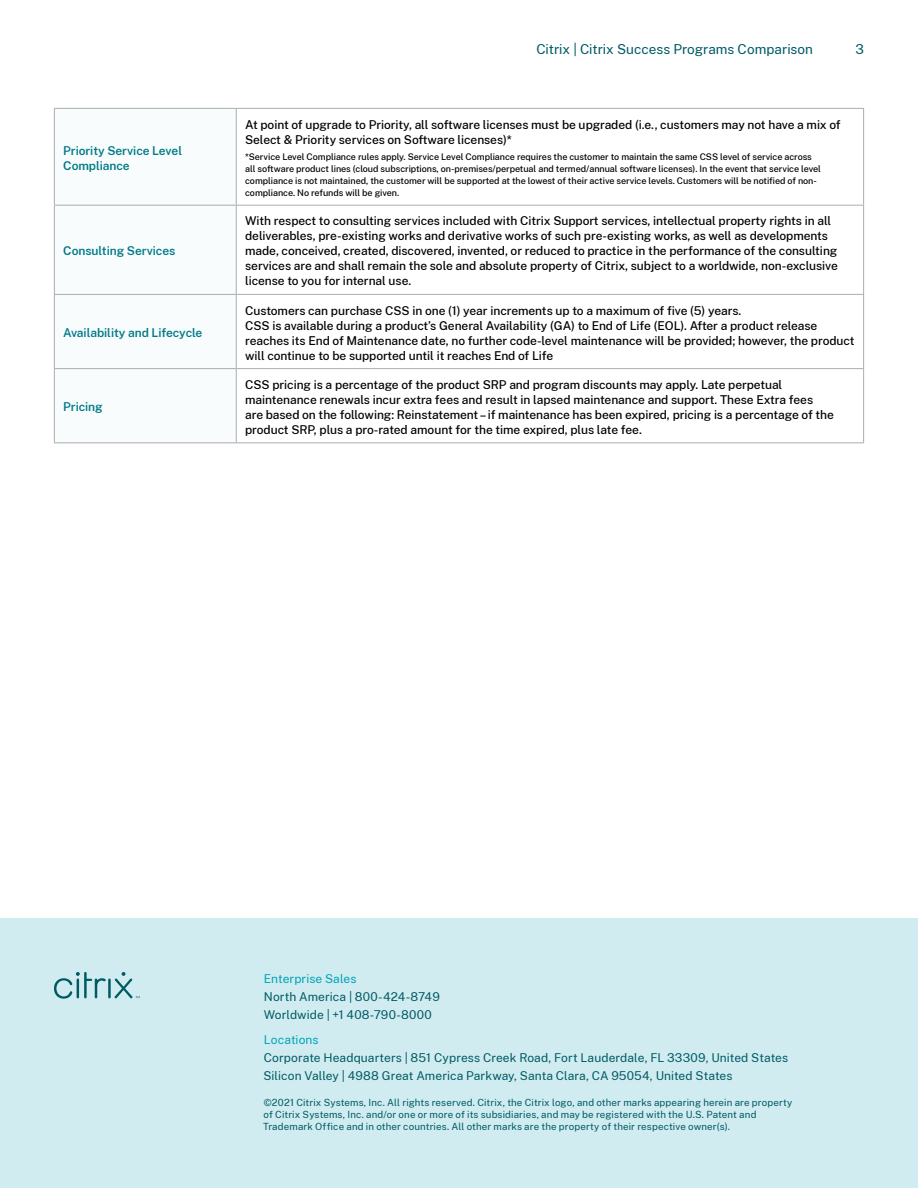
<style>
.page{position:relative;width:918px;height:1188px;background:#fff}
.page>*{position:absolute;margin:0;border:0;box-sizing:border-box;transform-origin:0 0}
.t1{font:13.5px "Public Sans";color:#005a64}
.t2{font:500 12px/15px "Public Sans";letter-spacing:-.005em;color:#000}
.t3{font:12px/18px "Public Sans";letter-spacing:.01em;color:#005a64}
.t4{font:600 12px/15px "Public Sans";letter-spacing:-.005em;color:#007a86}
.t5{font:12px "Public Sans";letter-spacing:.005em;color:#00a4b5}
.t6{font:9.75px/12px "Public Sans";letter-spacing:.015em;color:#005a64}
.t7{font:500 9px/12px "Public Sans";letter-spacing:-.005em;color:#000}
</style>
<div class="page">
<div style="left:0;top:918px;width:918px;height:270px;background:#d0ecf0"></div>
<svg style="left:55px;top:109px;width:181px;height:333px"></svg>
<hr style="left:54px;top:108px;width:182px;height:1px;background:#a9aeae">
<hr style="left:54px;top:109px;width:1px;height:96px;background:#a9aeae">
<hr style="left:236px;top:108px;width:628px;height:1px;background:#a9aeae">
<hr style="left:236px;top:109px;width:1px;height:96px;background:#a9aeae">
<hr style="left:863px;top:109px;width:1px;height:96px;background:#a9aeae">
<hr style="left:54px;top:205px;width:182px;height:1px;background:#a9aeae">
<hr style="left:54px;top:206px;width:1px;height:88px;background:#a9aeae">
<hr style="left:236px;top:205px;width:628px;height:1px;background:#a9aeae">
<hr style="left:236px;top:206px;width:1px;height:88px;background:#a9aeae">
<hr style="left:863px;top:206px;width:1px;height:88px;background:#a9aeae">
<hr style="left:54px;top:294px;width:182px;height:1px;background:#a9aeae">
<hr style="left:54px;top:295px;width:1px;height:73px;background:#a9aeae">
<hr style="left:236px;top:294px;width:628px;height:1px;background:#a9aeae">
<hr style="left:236px;top:295px;width:1px;height:73px;background:#a9aeae">
<hr style="left:863px;top:295px;width:1px;height:73px;background:#a9aeae">
<hr style="left:54px;top:368px;width:182px;height:1px;background:#a9aeae">
<hr style="left:54px;top:369px;width:1px;height:73px;background:#a9aeae">
<hr style="left:236px;top:368px;width:628px;height:1px;background:#a9aeae">
<hr style="left:236px;top:369px;width:1px;height:73px;background:#a9aeae">
<hr style="left:863px;top:369px;width:1px;height:73px;background:#a9aeae">
<hr style="left:54px;top:442px;width:182px;height:1px;background:#a9aeae">
<hr style="left:236px;top:442px;width:628px;height:1px;background:#a9aeae">
<hr style="left:108px;top:979px;width:3px;height:19px;background:#005a64">
<svg style="left:54px;top:972px;width:52px;height:27px"></svg>
<svg style="left:115px;top:972px;width:25px;height:26px"></svg>
<p class="t4" style="left:63px;top:142px;width:120px">Priority Service Level<br>Compliance</p>
<p class="t4" style="left:63px;top:243px;width:114px">Consulting Services</p>
<p class="t4" style="left:63px;top:324px;width:141px">Availability and Lifecycle</p>
<p class="t4" style="left:63px;top:399px;width:41px">Pricing</p>
<p class="t1" style="left:536px;top:39px;width:278px">Citrix | Citrix Success Programs Comparison</p>
<p class="t1" style="left:856px;top:39px;width:10px">3</p>
<p class="t2" style="left:245px;top:116px;width:597px">At point of upgrade to Priority, all software licenses must be upgraded (i.e., customers may not have a mix of<br>Select &amp; Priority services on Software licenses)*</p>
<p class="t7" style="left:245px;top:150px;width:577px">*Service Level Compliance rules apply. Service Level Compliance requires the customer to maintain the same CSS level of service across all software product lines (cloud subscriptions, on-premises/perpetual and termed/annual software licenses). In the event that service level compliance is not maintained, the customer will be supported at the lowest of their active service levels. Customers will be notified of non&shy;compliance. No refunds will be given.</p>
<p class="t2" style="left:245px;top:213px;width:594px">With respect to consulting services included with Citrix Support services, intellectual property rights in all deliverables, pre-existing works and derivative works of such pre-existing works, as well as developments made, conceived, created, discovered, invented, or reduced to practice in the performance of the consulting services are and shall remain the sole and absolute property of Citrix, subject to a worldwide, non-exclusive license to you for internal use.</p>
<p class="t2" style="left:245px;top:302px;width:611px">Customers can purchase CSS in one (1) year increments up to a maximum of five (5) years.<br>CSS is available during a product’s General Availability (GA) to End of Life (EOL). After a product release reaches its End of Maintenance date, no further code-level maintenance will be provided; however, the product will continue to be supported until it reaches End of Life</p>
<p class="t2" style="left:245px;top:376px;width:590px">CSS pricing is a percentage of the product SRP and program discounts may apply. Late perpetual maintenance renewals incur extra fees and result in lapsed maintenance and support. These Extra fees are based on the following: Reinstatement – if maintenance has been expired, pricing is a percentage of the product SRP, plus a pro-rated amount for the time expired, plus late fee.</p>
<p class="t5" style="left:264px;top:970px;width:94px">Enterprise Sales</p>
<p class="t3" style="left:264px;top:987px;width:178px">North America | 800-424-8749<br>Worldwide | +1 408-790-8000</p>
<p class="t5" style="left:264px;top:1031px;width:56px">Locations</p>
<p class="t3" style="left:264px;top:1048px;width:526px">Corporate Headquarters | 851 Cypress Creek Road, Fort Lauderdale, FL 33309, United States<br>Silicon Valley | 4988 Great America Parkway, Santa Clara, CA 95054, United States</p>
<p class="t6" style="left:263px;top:1095px;width:531px">©2021 Citrix Systems, Inc. All rights reserved. Citrix, the Citrix logo, and other marks appearing herein are property of Citrix Systems, Inc. and/or one or more of its subsidiaries, and may be registered with the U.S. Patent and<br>Trademark Office and in other countries. All other marks are the property of their respective owner(s).</p>
</div>
